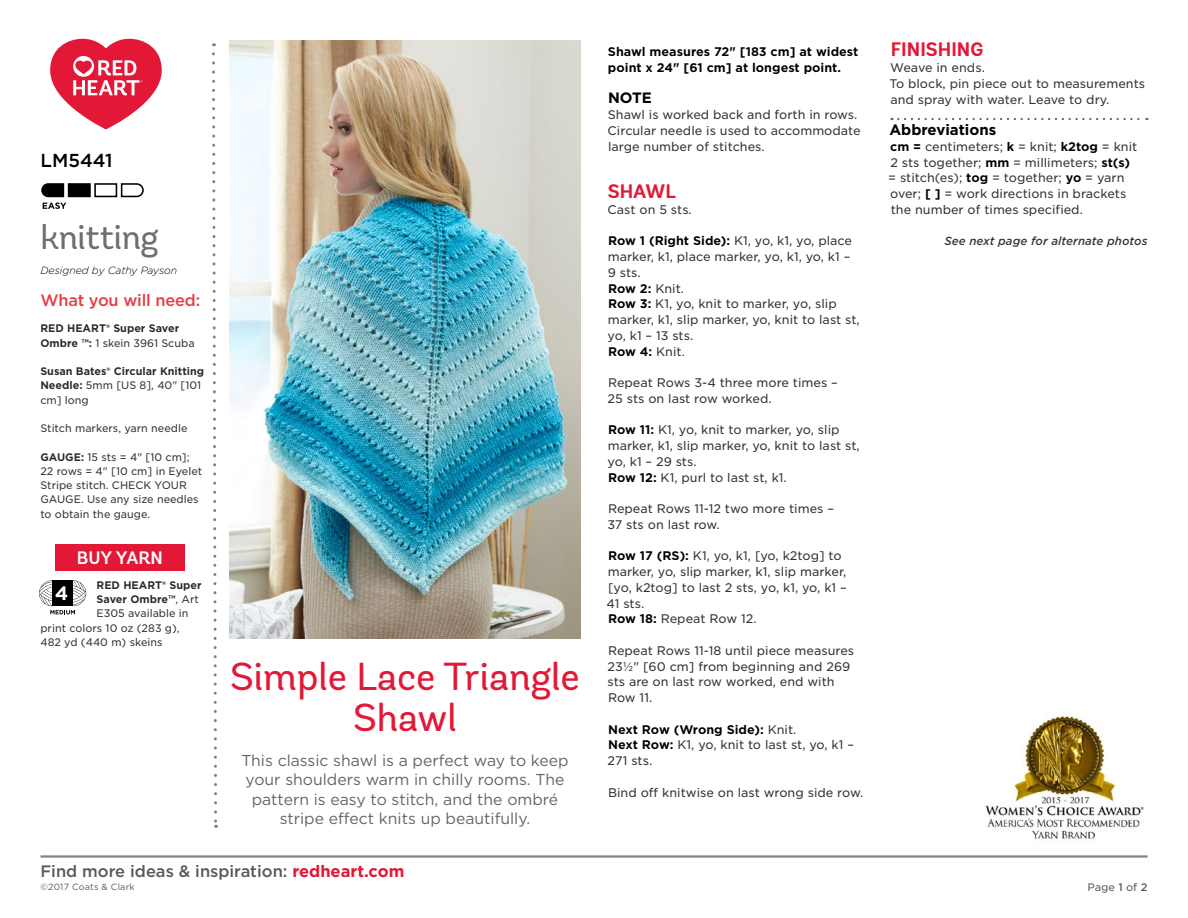
<style>
.page{position:relative;width:1188px;height:918px;background:#fff}
.page>*{position:absolute;margin:0;border:0;box-sizing:border-box;transform-origin:0 0}
.Project_Name{font:39px/41.2px "Andes Rounded";color:#e31837;text-align:center}
.Crochet_Or_Knit{font:34.5px "Andes Rounded";letter-spacing:-.01em;color:#6d6e71}
.t1{font:700 19.5px "Andes Rounded";color:#e31837}
.LW_Number{font:500 18.75px "Gotham";color:#000}
.Buy_Yarn{font:600 18px "Andes Rounded";color:#fff}
.t2{font:500 16.5px "Gotham";color:#58595b}
.What_You_Will_Need_H{font:500 16.5px "Gotham";letter-spacing:-.01em;color:#e53d44}
.Romance_Copy{font:15.75px/19.5px "Gotham";color:#636466;text-align:center}
.Abreviation_Line{font:700 15px "Gotham";color:#000}
.Main_Body_Text{font:700 15px "Gotham";color:#000}
.Main_Body_Text-2{font:12px/15.8px "Gotham S Sm";color:#333334}
.Main_Body_Text-3{font:700 12px/15.8px "Gotham S Sm";color:#000}
.Chart_Jump{font:italic 500 11.25px "Gotham S Sm";color:#333334}
.What_You_Need_Body_T{font:10.5px/14.2px "Gotham S Sm";color:#333334}
.What_You_Need_Body_T-2{font:700 10.5px/14.2px "Gotham S Sm";color:#292829}
.Designed_By{font:italic 300 10.5px "Gotham Rounded";color:#000}
.Main_Body_Text-4{font:10.5px "Gotham S Sm";color:#58595b}
.t3{font:9px "Gotham";letter-spacing:.02em;color:#58595b}
.s1{font-weight:400;color:#333334}
.s2{font-weight:700;color:#292829}
.s3{font-weight:700;color:#000}
.s4{font-weight:700;color:#e31837}
.s5{font-weight:500}
</style>
<div class="page">
<hr style="left:40px;top:855px;width:1108px;height:3px;background:#808285">
<svg style="left:120px;top:183px;width:24px;height:15px"></svg>
<div style="left:94px;top:183px;width:23px;height:14px;background:#fff;border:2px solid #000"></div>
<div style="left:68px;top:183px;width:23px;height:14px;background:#000;border:2px solid #000"></div>
<svg style="left:41px;top:183px;width:25px;height:26px"></svg>
<svg style="left:212px;top:43px;width:6px;height:785px"></svg>
<div style="left:55px;top:544px;width:130px;height:27px;background:#e31837"></div>
<svg style="left:39px;top:580px;width:47px;height:34px"></svg>
<img style="left:230px;top:40px;width:350px;height:599px">
<svg style="left:898px;top:118px;width:249px;height:2px"></svg>
<img style="left:985px;top:716px;width:159px;height:123px">
<svg style="left:50px;top:39px;width:112px;height:90px"></svg>
<p class="LW_Number" style="left:40px;top:148px;width:74px">LM5441</p>
<p class="Crochet_Or_Knit" style="left:40px;top:216px;width:120px">knitting</p>
<p class="Designed_By" style="left:40px;top:263px;width:138px">Designed by Cathy Payson</p>
<p class="What_You_Will_Need_H" style="left:40px;top:289px;width:161px">What you will need:</p>
<p class="What_You_Need_Body_T-2" style="left:40px;top:321px;width:156px">RED HEART® Super Saver<br>Ombre ™: <span class="s1">1 skein 3961 Scuba</span></p>
<p class="What_You_Need_Body_T-2" style="left:40px;top:364px;width:165px">Susan Bates® Circular Knitting<br>Needle: <span class="s1">5mm [US 8], 40" [101 cm] long</span></p>
<p class="What_You_Need_Body_T" style="left:40px;top:421px;width:149px">Stitch markers, yarn needle</p>
<p class="What_You_Need_Body_T" style="left:40px;top:449px;width:163px"><span class="s2">GAUGE:</span> 15 sts = 4" [10 cm];<br>22 rows = 4" [10 cm] in Eyelet<br>Stripe stitch. CHECK YOUR<br>GAUGE. Use any size needles to obtain the gauge.</p>
<p class="Buy_Yarn" style="left:77px;top:547px;width:87px">BUY YARN</p>
<p class="What_You_Need_Body_T-2" style="left:97px;top:578px;width:107px">RED HEART® Super</p>
<p class="What_You_Need_Body_T-2" style="left:97px;top:592px;width:104px">Saver Ombre™<span class="s1">, Art</span></p>
<p class="What_You_Need_Body_T" style="left:97px;top:606px;width:93px">E305 available in</p>
<p class="What_You_Need_Body_T" style="left:40px;top:620px;width:141px">print colors 10 oz (283 g),</p>
<p class="What_You_Need_Body_T" style="left:40px;top:635px;width:124px">482 yd (440 m) skeins</p>
<p class="Project_Name" style="left:230px;top:656px;width:351px">Simple Lace Triangle<br>Shawl</p>
<p class="Romance_Copy" style="left:241px;top:750px;width:329px">This classic shawl is a perfect way to keep your shoulders warm in chilly rooms. The pattern is easy to stitch, and the ombré stripe effect knits up beautifully.</p>
<p class="Main_Body_Text-3" style="left:608px;top:44px;width:252px">Shawl measures 72" [183 cm] at widest point x 24" [61 cm] at longest point.</p>
<p class="Main_Body_Text" style="left:608px;top:88px;width:45px">NOTE</p>
<p class="Main_Body_Text-2" style="left:608px;top:107px;width:255px">Shawl is worked back and forth in rows.<br>Circular needle is used to accommodate large number of stitches.</p>
<p class="t1" style="left:608px;top:179px;width:69px">SHAWL</p>
<p class="Main_Body_Text-2" style="left:608px;top:201px;width:86px">Cast on 5 sts.</p>
<p class="Main_Body_Text-2" style="left:608px;top:233px;width:246px"><span class="s3">Row 1 (Right Side):</span> K1, yo, k1, yo, place marker, k1, place marker, yo, k1, yo, k1 –<br>9 sts.</p>
<p class="Main_Body_Text-3" style="left:608px;top:280px;width:77px">Row 2: <span class="s1">Knit.</span></p>
<p class="Main_Body_Text-2" style="left:608px;top:296px;width:254px"><span class="s3">Row 3:</span> K1, yo, knit to marker, yo, slip marker, k1, slip marker, yo, knit to last st, yo, k1 – 13 sts.</p>
<p class="Main_Body_Text-3" style="left:608px;top:343px;width:78px">Row 4: <span class="s1">Knit.</span></p>
<p class="Main_Body_Text-2" style="left:608px;top:374px;width:232px">Repeat Rows 3-4 three more times –<br>25 sts on last row worked.</p>
<p class="Main_Body_Text-2" style="left:608px;top:422px;width:254px"><span class="s3">Row 11:</span> K1, yo, knit to marker, yo, slip marker, k1, slip marker, yo, knit to last st, yo, k1 – 29 sts.</p>
<p class="Main_Body_Text-2" style="left:608px;top:469px;width:180px"><span class="s3">Row 12:</span> K1, purl to last st, k1.</p>
<p class="Main_Body_Text-2" style="left:607px;top:500px;width:228px">Repeat Rows 11-12 two more times –<br>37 sts on last row.</p>
<p class="Main_Body_Text-2" style="left:607px;top:548px;width:242px"><span class="s3">Row 17 (RS):</span> K1, yo, k1, [yo, k2tog] to marker, yo, slip marker, k1, slip marker, [yo, k2tog] to last 2 sts, yo, k1, yo, k1 –<br>41 sts.</p>
<p class="Main_Body_Text-2" style="left:608px;top:611px;width:150px"><span class="s3">Row 18:</span> Repeat Row 12.</p>
<p class="Main_Body_Text-2" style="left:608px;top:642px;width:248px">Repeat Rows 11-18 until piece measures<br>23½" [60 cm] from beginning and 269 sts are on last row worked, end with<br>Row 11.</p>
<p class="Main_Body_Text-3" style="left:608px;top:721px;width:190px">Next Row (Wrong Side): <span class="s1">Knit.</span></p>
<p class="Main_Body_Text-2" style="left:608px;top:737px;width:248px"><span class="s3">Next Row:</span> K1, yo, knit to last st, yo, k1 –<br>271 sts.</p>
<p class="Main_Body_Text-2" style="left:608px;top:784px;width:257px">Bind off knitwise on last wrong side row.</p>
<p class="t1" style="left:891px;top:37px;width:94px">FINISHING</p>
<p class="Main_Body_Text-2" style="left:890px;top:59px;width:96px">Weave in ends.</p>
<p class="Main_Body_Text-2" style="left:889px;top:75px;width:257px">To block, pin piece out to measurements and spray with water. Leave to dry.</p>
<p class="Abreviation_Line" style="left:889px;top:120px;width:108px">Abbreviations</p>
<p class="Main_Body_Text-2" style="left:888px;top:138px;width:251px"><span class="s3">cm =</span> centimeters; <span class="s3">k</span> = knit; <span class="s3">k2tog</span> = knit 2 sts together; <span class="s3">mm</span> = millimeters; <span class="s3">st(s) </span>= stitch(es); <span class="s3">tog</span> = together; <span class="s3">yo</span> = yarn over; <span class="s3">[ ]</span> = work directions in brackets the number of times specified.</p>
<p class="Chart_Jump" style="left:944px;top:233px;width:205px">See next page for alternate photos</p>
<p class="t2" style="left:40px;top:860px;width:365px">Find more ideas &amp; inspiration: <span class="s4">redheart.com</span></p>
<p class="t3" style="left:40px;top:882px;width:96px">©2017 Coats &amp; Clark</p>
<p class="Main_Body_Text-4" style="left:1087px;top:880px;width:62px">Page <span class="s5">1</span> of <span class="s5">2</span></p>
</div>
